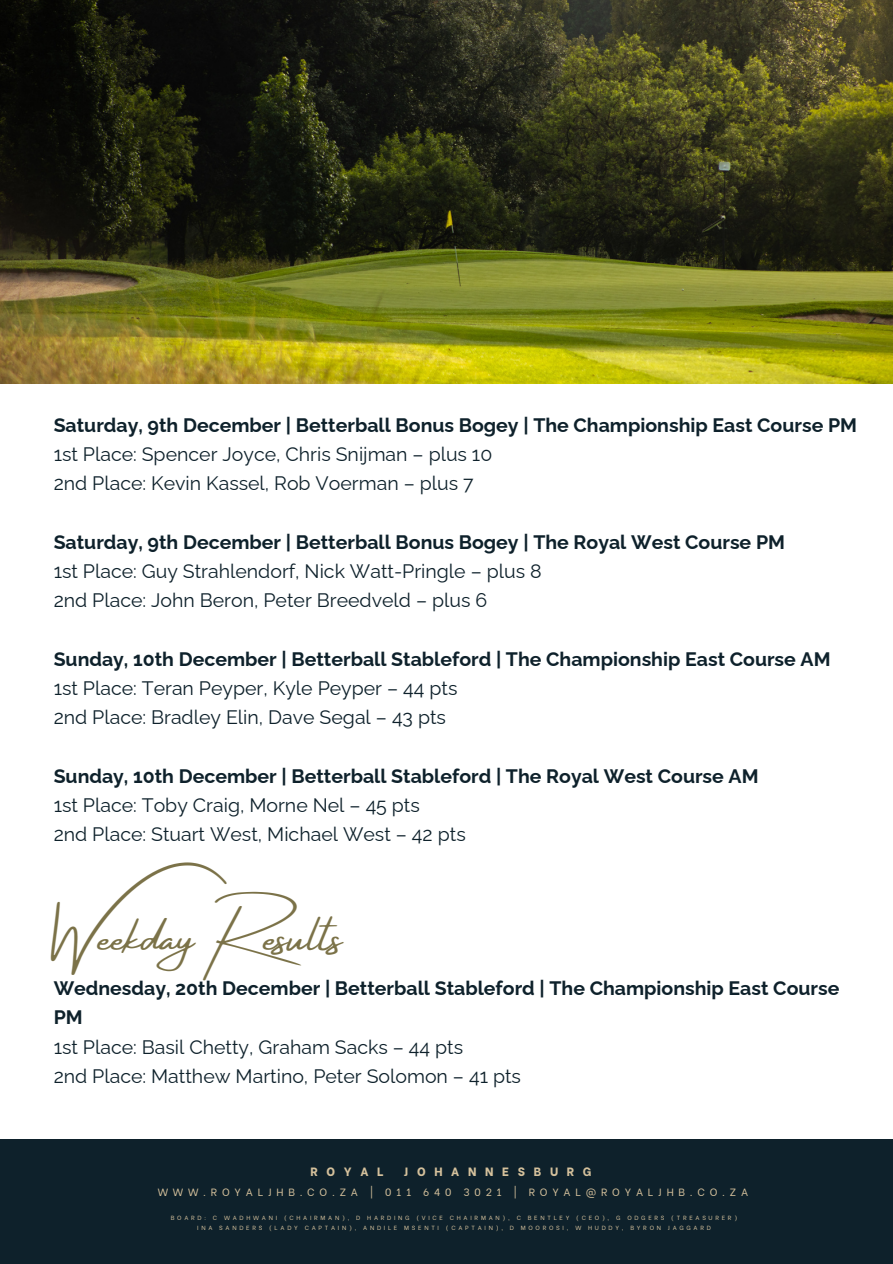
<style>
.page{position:relative;width:893px;height:1264px;background:#fff}
.page>*{position:absolute;margin:0;border:0;box-sizing:border-box;transform-origin:0 0}
.t1{font:48px "Amsterdam Four";color:#7b7248}
.t2{font:19.5px/29.2px "Raleway";color:#0e212b}
.t3{font:800 12px "Be Vietnam";letter-spacing:.725em;color:#d5c19c}
.t4{font:10.5px "Be Vietnam";letter-spacing:.455em;color:#d5c19c}
.t5{font:6px "Be Vietnam";letter-spacing:.455em;color:#d5c19c}
.s1{font-weight:700}
</style>
<div class="page">
<div style="left:0;top:1139px;width:892px;height:124px;background:#0e212b"></div>
<img style="left:0;top:0;width:892px;height:384px">
<h2 class="t2" style="left:54px;top:410px;width:804px"><span class="s1">Saturday, 9th December | Betterball Bonus Bogey | The Championship East Course PM<br></span>1st Place: Spencer Joyce, Chris Snijman – plus 10<br>2nd Place: Kevin Kassel, Rob Voerman – plus 7</h2>
<h2 class="t2" style="left:54px;top:527px;width:732px"><span class="s1">Saturday, 9th December | Betterball Bonus Bogey | The Royal West Course PM<br></span>1st Place: Guy Strahlendorf, Nick Watt-Pringle – plus 8<br>2nd Place: John Beron, Peter Breedveld – plus 6</h2>
<h2 class="t2" style="left:54px;top:644px;width:778px"><span class="s1">Sunday, 10th December | Betterball Stableford | The Championship East Course AM<br></span>1st Place: Teran Peyper, Kyle Peyper – 44 pts<br>2nd Place: Bradley Elin, Dave Segal – 43 pts</h2>
<h2 class="t2" style="left:54px;top:761px;width:706px"><span class="s1">Sunday, 10th December | Betterball Stableford | The Royal West Course AM<br></span>1st Place: Toby Craig, Morne Nel – 45 pts<br>2nd Place: Stuart West, Michael West – 42 pts</h2>
<h3 class="t1" style="left:54px;top:910px;width:290px">Weekday Results</h3>
<p class="t2" style="left:54px;top:973px;width:787px"><span class="s1">Wednesday, 20th December | Betterball Stableford | The Championship East Course PM<br></span>1st Place: Basil Chetty, Graham Sacks – 44 pts<br>2nd Place: Matthew Martino, Peter Solomon – 41 pts</p>
<h1 class="t3" style="left:310px;top:1161px;width:75px">ROYAL</h1>
<h1 class="t3" style="left:404px;top:1161px;width:189px">JOHANNESBURG</h1>
<h1 class="t4" style="left:158px;top:1183px;width:592px">WWW.ROYALJHB.CO.ZA | 011 640 3021 | ROYAL@ROYALJHB.CO.ZA</h1>
<h2 class="t5" style="left:171px;top:1212px;width:568px">BOARD: C WADHWANI (CHAIRMAN), D HARDING (VICE CHAIRMAN), C BENTLEY (CEO), G ODGERS (TREASURER)</h2>
<p class="t5" style="left:197px;top:1222px;width:515px">INA SANDERS (LADY CAPTAIN), ANDILE MSENTI (CAPTAIN), D MOOROSI, W HUDDY, BYRON JAGGARD</p>
</div>
